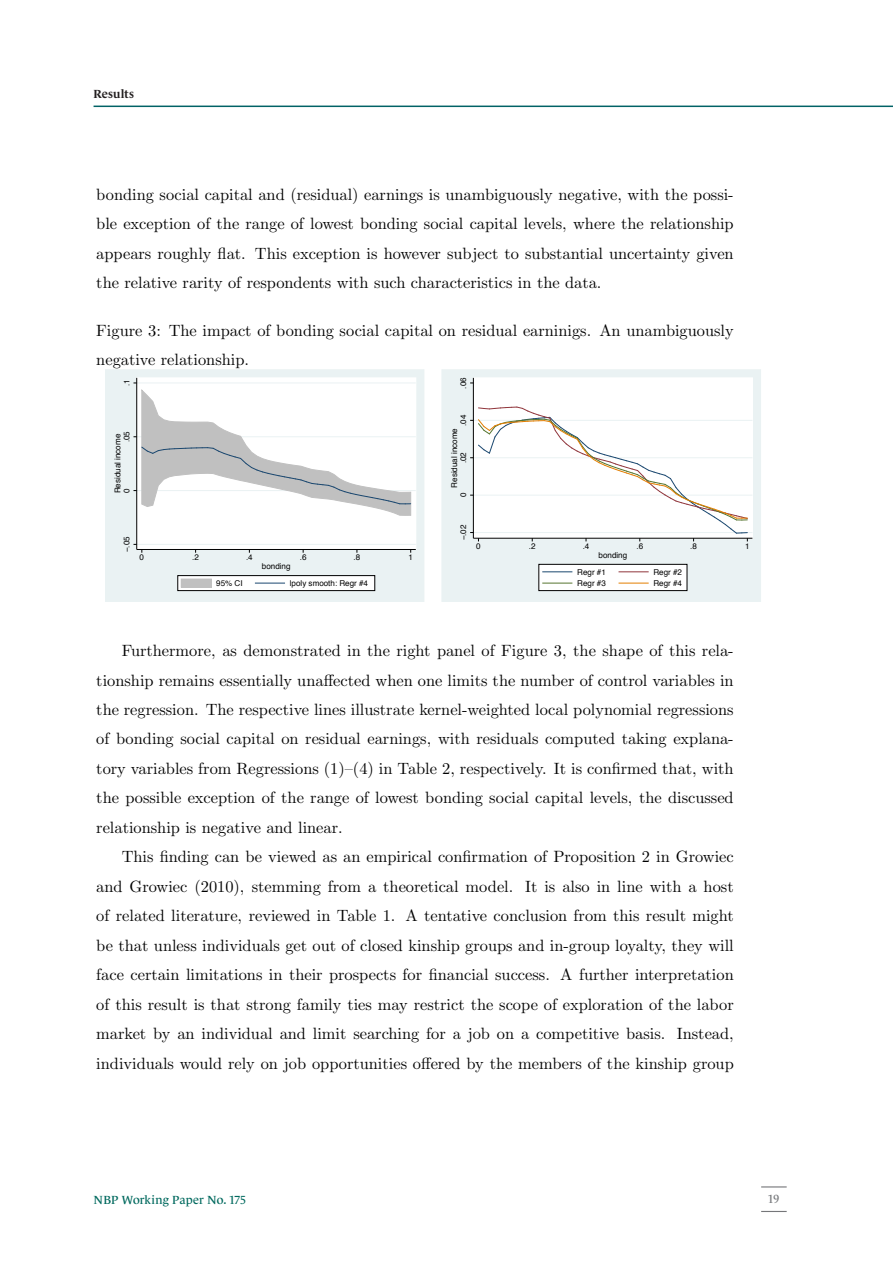
<style>
.page{position:relative;width:893px;height:1263px;background:#fff}
.page>*{position:absolute;margin:0;border:0;box-sizing:border-box;transform-origin:0 0}
.t1{font:16.35px/29.4px "CMR10";color:#000;text-align:justify}
.t2{font:12px "Le Monde Journal Pro";letter-spacing:.01em;color:#00695e}
.t3{font:600 expanded 12px "Le Monde Journal Pro";letter-spacing:.01em;color:#231f20}
.t4{font:12px "Le Monde Journal Pro";color:#76787b}
.t5{font:8.1px/17.1px "Helvetica";color:#000}
</style>
<div class="page">
<div style="left:105px;top:370px;width:319px;height:231px;background:#eaf2f3"></div>
<div style="left:105px;top:369px;width:319px;height:232px;border:1px solid #eaf2f3"></div>
<div style="left:137px;top:378px;width:279px;height:171px;background:#fff"></div>
<hr style="left:137px;top:544px;width:279px;height:1px;background:#eaf2f3">
<hr style="left:137px;top:490px;width:279px;height:1px;background:#eaf2f3">
<hr style="left:137px;top:436px;width:279px;height:1px;background:#eaf2f3">
<hr style="left:137px;top:383px;width:279px;height:1px;background:#eaf2f3">
<hr style="left:136px;top:378px;width:1px;height:171px;background:#000">
<svg style="left:134px;top:383px;width:277px;height:133px"></svg>
<hr style="left:137px;top:549px;width:279px;height:1px;background:#000">
<svg style="left:134px;top:544px;width:9px;height:9px"></svg>
<div style="left:178px;top:576px;width:197px;height:15px;background:#fff"></div>
<div style="left:178px;top:575px;width:197px;height:16px;border:1px solid #000"></div>
<div style="left:181px;top:579px;width:30px;height:8px;background:#c0c0c0"></div>
<hr style="left:255px;top:583px;width:30px;height:1px;background:#1a476f">
<div style="left:442px;top:370px;width:318px;height:231px;background:#eaf2f3"></div>
<div style="left:442px;top:369px;width:319px;height:232px;border:1px solid #eaf2f3"></div>
<div style="left:473px;top:378px;width:279px;height:160px;background:#fff"></div>
<div style="left:473px;top:378px;width:280px;height:160px;border:1px solid #fff"></div>
<hr style="left:473px;top:532px;width:279px;height:1px;background:#eaf2f3">
<hr style="left:473px;top:495px;width:279px;height:1px;background:#eaf2f3">
<hr style="left:473px;top:457px;width:279px;height:1px;background:#eaf2f3">
<hr style="left:473px;top:420px;width:279px;height:1px;background:#eaf2f3">
<hr style="left:473px;top:378px;width:1px;height:160px;background:#000">
<hr style="left:473px;top:538px;width:279px;height:1px;background:#000">
<svg style="left:470px;top:406px;width:278px;height:135px"></svg>
<div style="left:539px;top:564px;width:148px;height:27px;background:#fff"></div>
<div style="left:539px;top:564px;width:148px;height:27px;border:1px solid #000"></div>
<hr style="left:542px;top:571px;width:30px;height:1px;background:#1a476f">
<hr style="left:618px;top:571px;width:31px;height:1px;background:#90353b">
<hr style="left:542px;top:583px;width:30px;height:1px;background:#55752f">
<hr style="left:618px;top:583px;width:31px;height:1px;background:#e37e00">
<svg style="left:761px;top:1186px;width:26px;height:1px"></svg>
<svg style="left:761px;top:1211px;width:26px;height:1px"></svg>
<hr style="left:94px;top:106px;width:799px;height:1px;background:#016266">
<p class="t3" style="left:94px;top:84px;width:42px">Results</p>
<p class="t1" style="left:96px;top:181px;width:639px">bonding social capital and (residual) earnings is unambiguously negative, with the possi&shy;ble exception of the range of lowest bonding social capital levels, where the relationship appears roughly flat. This exception is however subject to substantial uncertainty given the relative rarity of respondents with such characteristics in the data.</p>
<p class="t1" style="left:96px;top:317px;width:639px">Figure 3: The impact of bonding social capital on residual earninigs. An unambiguously negative relationship.</p>
<p class="t5" style="left:118px;top:386px;width:8px;rotate:-90deg">.1</p>
<p class="t5" style="left:455px;top:389px;width:13px;rotate:-90deg">.06</p>
<p class="t5" style="left:455px;top:426px;width:13px;rotate:-90deg">.04</p>
<p class="t5" style="left:118px;top:442px;width:13px;rotate:-90deg">.05</p>
<p class="t5" style="left:109px;top:493px;width:61px;rotate:-90deg">Residual income</p>
<p class="t5" style="left:118px;top:493px;width:6px;rotate:-90deg">0</p>
<p class="t5" style="left:446px;top:488px;width:61px;rotate:-90deg">Residual income</p>
<p class="t5" style="left:455px;top:463px;width:13px;rotate:-90deg">.02</p>
<p class="t5" style="left:455px;top:497px;width:6px;rotate:-90deg">0</p>
<p class="t5" style="left:118px;top:552px;width:17px;rotate:-90deg">−.05</p>
<p class="t5" style="left:140px;top:549px;width:6px">0</p>
<p class="t5" style="left:192px;top:549px;width:8px">.2</p>
<p class="t5" style="left:246px;top:549px;width:8px">.4</p>
<p class="t5" style="left:300px;top:549px;width:8px">.6</p>
<p class="t5" style="left:354px;top:549px;width:8px">.8</p>
<p class="t5" style="left:408px;top:549px;width:6px">1</p>
<p class="t5" style="left:262px;top:558px;width:30px">bonding</p>
<p class="t5" style="left:216px;top:575px;width:28px">95% CI</p>
<p class="t5" style="left:290px;top:575px;width:80px">lpoly smooth: Regr #4</p>
<p class="t5" style="left:455px;top:540px;width:17px;rotate:-90deg">−.02</p>
<p class="t5" style="left:476px;top:537px;width:6px">0</p>
<p class="t5" style="left:529px;top:537px;width:8px">.2</p>
<p class="t5" style="left:583px;top:537px;width:8px">.4</p>
<p class="t5" style="left:636px;top:537px;width:8px">.6</p>
<p class="t5" style="left:690px;top:537px;width:8px">.8</p>
<p class="t5" style="left:745px;top:537px;width:6px">1</p>
<p class="t5" style="left:577px;top:546px;width:51px;text-indent:21px">bonding<br>Regr #1</p>
<p class="t5" style="left:653px;top:563px;width:30px">Regr #2</p>
<p class="t5" style="left:577px;top:575px;width:30px">Regr #3</p>
<p class="t5" style="left:653px;top:575px;width:30px">Regr #4</p>
<p class="t1" style="left:96px;top:637px;width:639px;text-indent:25px">Furthermore, as demonstrated in the right panel of Figure 3, the shape of this rela&shy;tionship remains essentially unaffected when one limits the number of control variables in the regression. The respective lines illustrate kernel-weighted local polynomial regressions of bonding social capital on residual earnings, with residuals computed taking explana&shy;tory variables from Regressions (1)–(4) in Table 2, respectively. It is confirmed that, with the possible exception of the range of lowest bonding social capital levels, the discussed relationship is negative and linear.</p>
<p class="t1" style="left:96px;top:843px;width:639px;text-indent:25px">This finding can be viewed as an empirical confirmation of Proposition 2 in Growiec and Growiec (2010), stemming from a theoretical model. It is also in line with a host of related literature, reviewed in Table 1. A tentative conclusion from this result might be that unless individuals get out of closed kinship groups and in-group loyalty, they will face certain limitations in their prospects for financial success. A further interpretation of this result is that strong family ties may restrict the scope of exploration of the labor market by an individual and limit searching for a job on a competitive basis. Instead, individuals would rely on job opportunities offered by the members of the kinship group</p>
<p class="t2" style="left:93px;top:1191px;width:154px">NBP Working Paper No. 175</p>
<p class="t4" style="left:768px;top:1190px;width:12px">19</p>
</div>
